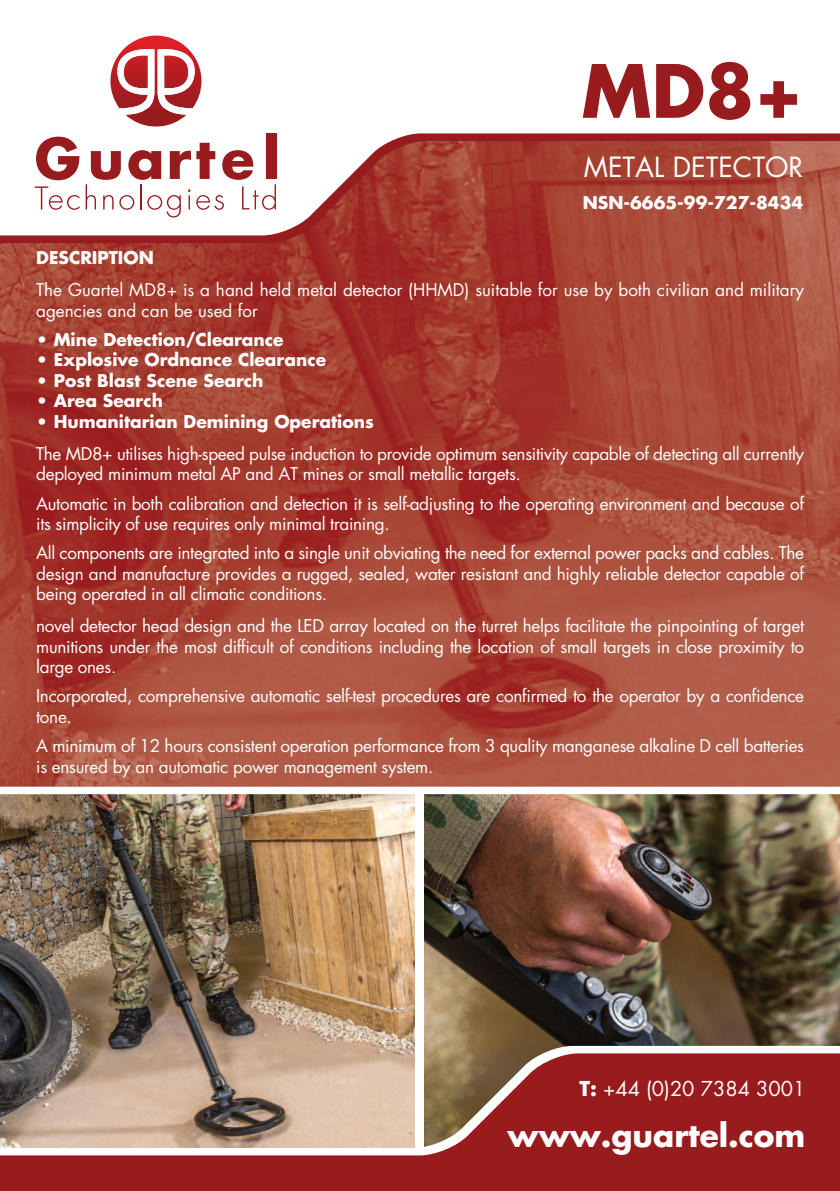
<style>
.page{position:relative;width:840px;height:1191px;background:#fff}
.page>*{position:absolute;margin:0;border:0;box-sizing:border-box;transform-origin:0 0}
.t1{font:700 71.2px "Futura";color:#981b1e}
.t2{font:700 31.2px "Futura";color:#fff}
.t3{font:27px "Futura";color:#fff}
.t4{font:20px "Futura";color:#fff}
.t5{font:17.2px/20.6px "Futura";letter-spacing:-.02em;color:#fff}
.t6{font:700 17.2px "Futura";color:#fff}
.t7{font:17.2px/20.6px "Futura";color:#fff}
.s1{font-weight:700}
</style>
<div class="page">
<div style="left:0;top:1155px;width:839px;height:36px;background:#981b1e"></div>
<svg style="left:55px;top:133px;width:784px;height:8px;fill:#981f21"></svg>
<svg style="left:0;top:786px;width:839px;height:369px"></svg>
<svg style="left:44px;top:137px;width:35px;height:4px"></svg>
<div style="left:266px;top:134px;width:10px;height:45px;background:#981b1e"></div>
<svg style="left:110px;top:36px;width:91px;height:91px"></svg>
<img style="left:0;top:794px;width:839px;height:354px">
<div style="left:415px;top:790px;width:8px;height:364px;background:#fff"></div>
<img style="left:0;top:141px;width:839px;height:645px">
<h1 class="t1" style="left:581px;top:44px;width:223px">MD8+</h1>
<h3 class="t3" style="left:583px;top:150px;width:221px">METAL DETECTOR</h3>
<p class="t6" style="left:582px;top:191px;width:222px">NSN-6665-99-727-8434</p>
<p class="t6" style="left:36px;top:246px;width:119px">DESCRIPTION</p>
<p class="t7" style="left:36px;top:280px;width:769px">The Guartel MD8+ is a hand held metal detector (HHMD) suitable for use by both civilian and military agencies and can be used for</p>
<p class="t6" style="left:36px;top:328px;width:249px">• Mine Detection/Clearance</p>
<p class="t6" style="left:36px;top:348px;width:291px">• Explosive Ordnance Clearance</p>
<p class="t6" style="left:36px;top:369px;width:229px">• Post Blast Scene Search</p>
<p class="t6" style="left:36px;top:389px;width:128px">• Area Search</p>
<p class="t6" style="left:36px;top:410px;width:339px">• Humanitarian Demining Operations</p>
<p class="t5" style="left:36px;top:443px;width:769px">The MD8+ utilises high-speed pulse induction to provide optimum sensitivity capable of detecting all currently deployed minimum metal AP and AT mines or small metallic targets.</p>
<p class="t5" style="left:36px;top:493px;width:769px">Automatic in both calibration and detection it is self-adjusting to the operating environment and because of its simplicity of use requires only minimal training.</p>
<p class="t5" style="left:36px;top:543px;width:769px;text-align:justify">All components are integrated into a single unit obviating the need for external power packs and cables. The design and manufacture provides a rugged, sealed, water resistant and highly reliable detector capable of being operated in all climatic conditions.</p>
<p class="t5" style="left:36px;top:616px;width:769px;text-align:justify">novel detector head design and the LED array located on the turret helps facilitate the pinpointing of target munitions under the most difficult of conditions including the location of small targets in close proximity to large ones.</p>
<p class="t5" style="left:36px;top:686px;width:769px">Incorporated, comprehensive automatic self-test procedures are confirmed to the operator by a confidence tone.</p>
<p class="t5" style="left:36px;top:735px;width:769px">A minimum of 12 hours consistent operation performance from 3 quality manganese alkaline D cell batteries is ensured by an automatic power management system.</p>
<p class="t4" style="left:579px;top:1076px;width:227px"><span class="s1">T:</span> +44 (0)20 7384 3001</p>
<h2 class="t2" style="left:507px;top:1115px;width:299px">www.guartel.com</h2>
</div>
